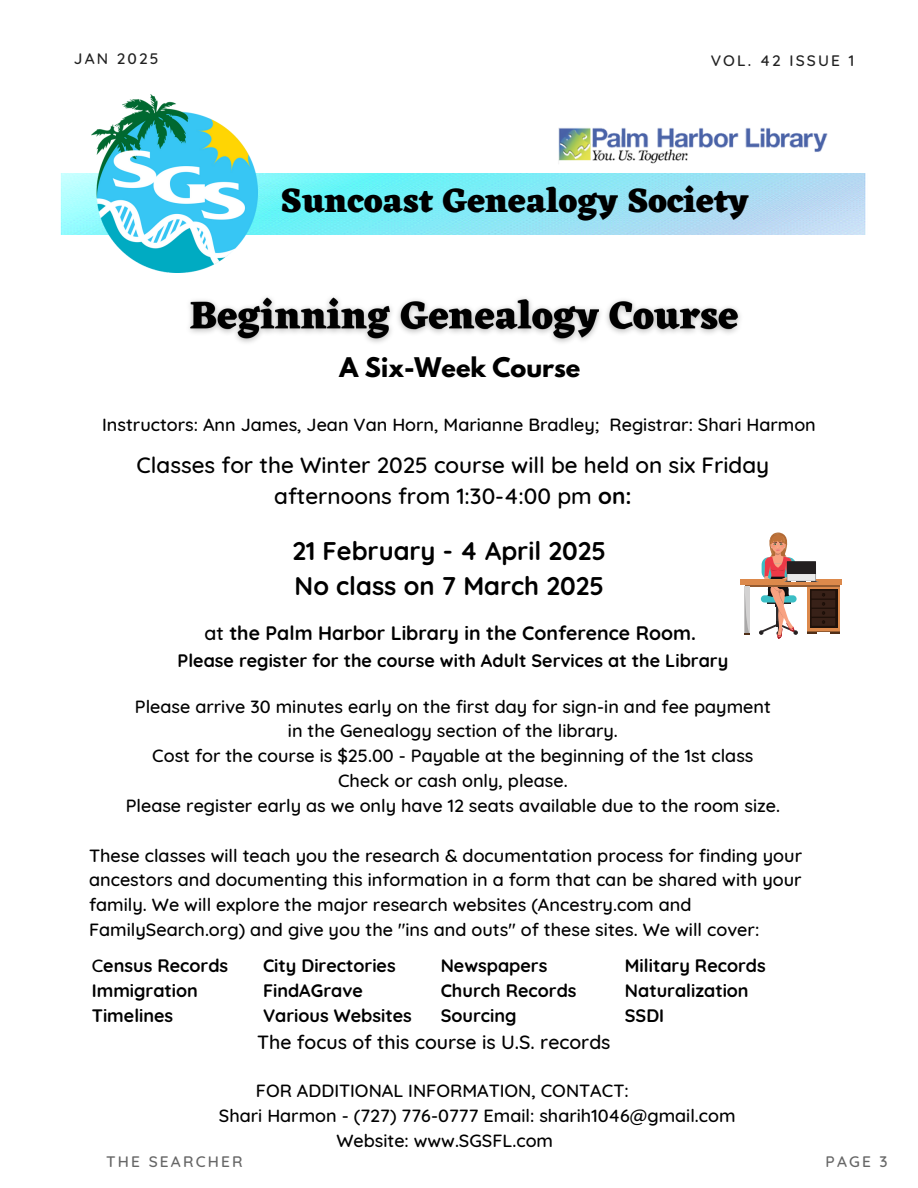
<style>
.page{position:relative;width:918px;height:1188px;background:#fff}
.page>*{position:absolute;margin:0;border:0;box-sizing:border-box;transform-origin:0 0}
.t1{font:800 34.5px "Eczar";color:#000}
.t2{font:700 25.5px/34.8px "Quicksand";color:#000}
.t3{font:700 24px "League Spartan";color:#000}
.t4{font:500 22.5px/30.3px "Quicksand";color:#000;text-align:center}
.t5{font:700 19.5px "Quicksand";color:#000}
.t6{font:500 19.5px "Quicksand";color:#000}
.t7{font:500 18px/24.8px "Quicksand";color:#000;text-align:center}
.t8{font:700 18px/24.8px "Quicksand";color:#000}
.t9{font:500 15.45px "Quicksand";letter-spacing:.14em;color:#222}
.t10{font:500 15.45px "Quicksand";letter-spacing:.14em;color:#666}
.s1{font-weight:700}
.s2{font-weight:500}
</style>
<div class="page">
<img style="left:189px;top:297px;width:551px;height:46px">
<img style="left:60px;top:174px;width:806px;height:61px">
<img style="left:92px;top:95px;width:165px;height:178px">
<img style="left:554px;top:128px;width:281px;height:107px">
<div style="left:741px;top:579px;width:101px;height:6px;background:#dc894b"></div>
<hr style="left:745px;top:585px;width:95px;height:2px;background:#945b31">
<svg style="left:745px;top:587px;width:5px;height:48px"></svg>
<svg style="left:759px;top:532px;width:81px;height:107px"></svg>
<p class="t9" style="left:74px;top:49px;width:86px">JAN 2025</p>
<p class="t9" style="left:711px;top:50px;width:145px">VOL. 42 ISSUE 1</p>
<h5 class="t1" style="left:281px;top:180px;width:470px">Suncoast Genealogy Society</h5>
<h3 class="t3" style="left:340px;top:356px;width:242px">A Six-Week Course</h3>
<h4 class="t7" style="left:102px;top:412px;width:715px">Instructors: Ann James, Jean Van Horn, Marianne Bradley; Registrar: Shari Harmon</h4>
<p class="t4" style="left:137px;top:450px;width:634px">Classes for the Winter 2025 course will be held on six Friday afternoons from 1:30-4:00 pm <span class="s1">on:</span></p>
<h2 class="t2" style="left:293px;top:533px;width:315px">21 February - 4 April 2025<br>No class on 7 March 2025</h2>
<h3 class="t5" style="left:204px;top:620px;width:493px"><span class="s2">at</span> the Palm Harbor Library in the Conference Room.</h3>
<h3 class="t8" style="left:178px;top:648px;width:552px">Please register for the course with Adult Services at the Library</h3>
<h5 class="t7" style="left:126px;top:693px;width:656px">Please arrive 30 minutes early on the first day for sign-in and fee payment in the Genealogy section of the library.<br>Cost for the course is $25.00 - Payable at the beginning of the 1st class Check or cash only, please.<br>Please register early as we only have 12 seats available due to the room size.</h5>
<p class="t7" style="left:89px;top:843px;width:715px;text-align:left">These classes will teach you the research &amp; documentation process for finding your ancestors and documenting this information in a form that can be shared with your family. We will explore the major research websites (Ancestry.com and FamilySearch.org) and give you the "ins and outs" of these sites. We will cover:</p>
<h5 class="t8" style="left:92px;top:953px;width:138px"><span class="s2">C</span>ensus Records<br>Immigration<br>Timelines</h5>
<h5 class="t8" style="left:263px;top:953px;width:150px">City Directories<br>FindAGrave<br>Various Websites</h5>
<h5 class="t8" style="left:441px;top:953px;width:137px">Newspapers<br>Church Records<br>Sourcing</h5>
<h5 class="t8" style="left:625px;top:953px;width:142px">Military Records<br>Naturalization<br>SSDI</h5>
<h5 class="t6" style="left:257px;top:1030px;width:355px">The focus of this course is U.S. records</h5>
<h5 class="t7" style="left:256px;top:1078px;width:374px">FOR ADDITIONAL INFORMATION, CONTACT:</h5>
<h5 class="t7" style="left:219px;top:1103px;width:518px">Shari Harmon - (727) 776-0777 Email: sharih1046@gmail.com</h5>
<h5 class="t7" style="left:336px;top:1128px;width:218px">Website: www.SGSFL.com</h5>
<p class="t10" style="left:106px;top:1151px;width:138px">THE SEARCHER</p>
<p class="t10" style="left:826px;top:1151px;width:64px">PAGE 3</p>
</div>
